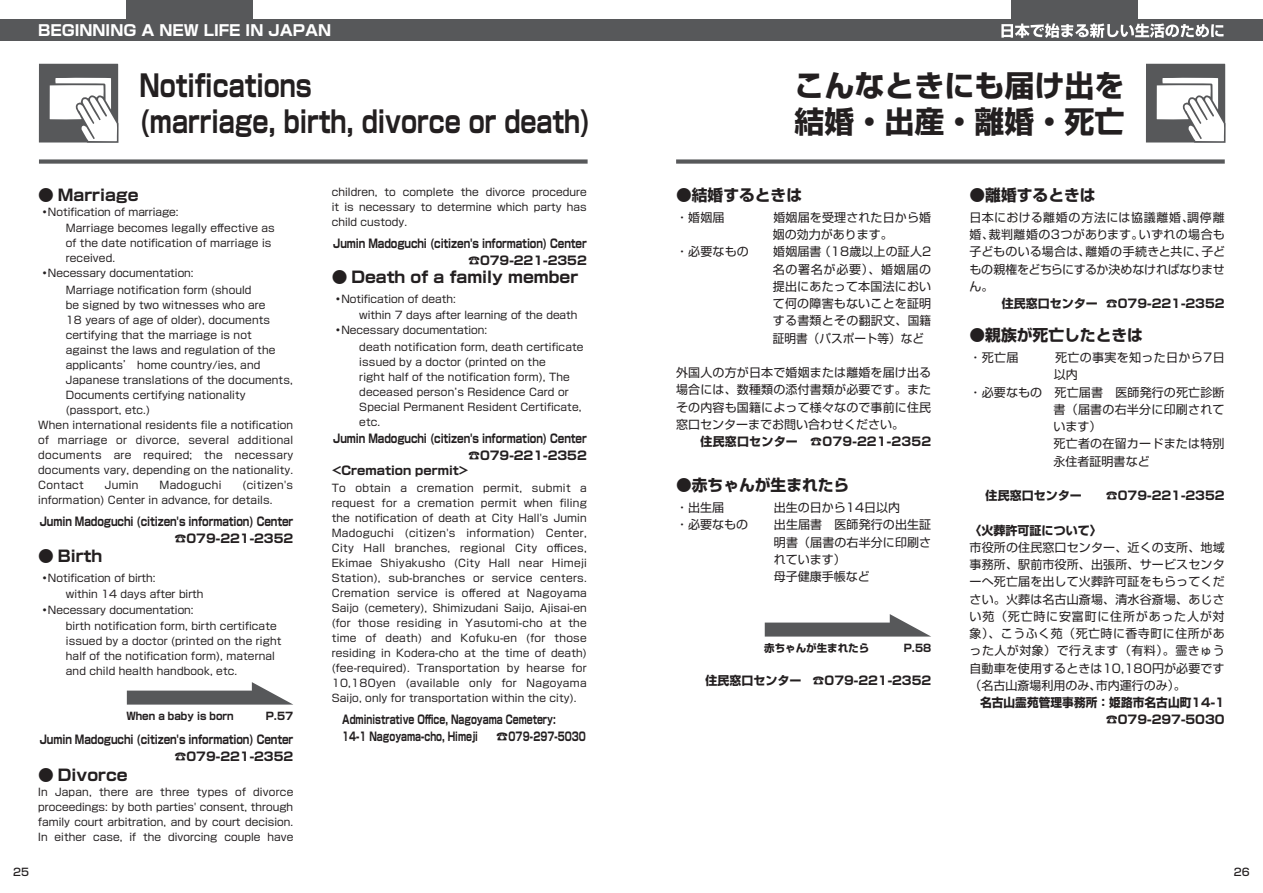
<style>
.page{position:relative;width:1263px;height:893px;background:#fff}
.page>*{position:absolute;margin:0;border:0;box-sizing:border-box;transform-origin:0 0}
.t1{font:700 30px/36px "Shin Go Pro";color:#231f20;scale:.78 1}
.t2{font:700 30px/36px "Shin Go Pro";color:#231f20}
.t3{font:700 15.75px "Shin Go Pro";color:#231f20}
.t4{font:700 15px "Shin Go Pro";color:#fff}
.t5{font:12px/17.2px "Shin Go Pro";letter-spacing:.01em;color:#231f20;text-align:justify}
.t6{font:700 12px/17.2px "Shin Go Pro";color:#231f20;text-align:right;scale:.8 1}
.t7{font:700 12px/17.2px "Shin Go Pro";color:#231f20;text-align:right}
.t8{font:700 12px/17.2px "Shin Go Pro";color:#231f20;scale:.72 1}
.t9{font:12px "Shin Go Pro";letter-spacing:.06em;color:#231f20}
.t10{font:10.5px/15px "Shin Go Pro";letter-spacing:.015em;color:#231f20}
.t11{font:700 10.5px "Shin Go Pro";color:#231f20;scale:.9 1}
.t12{font:700 10.5px "Shin Go Pro";color:#231f20}
.t13{font:700 10.5px "Shin Go Pro";color:#231f20;scale:.95 1}
.t14{font:500 10.5px "Shin Go Pro";color:#231f20}
</style>
<div class="page">
<div style="left:1011px;top:0;width:126px;height:20px;background:#57585a"></div>
<div style="left:676px;top:159px;width:549px;height:5px;background:#57585a"></div>
<svg style="left:765px;top:614px;width:166px;height:23px"></svg>
<svg style="left:1146px;top:64px;width:79px;height:79px"></svg>
<svg style="left:127px;top:682px;width:166px;height:23px"></svg>
<svg style="left:39px;top:64px;width:80px;height:79px"></svg>
<div style="left:127px;top:0;width:126px;height:20px;background:#57585a"></div>
<div style="left:0;top:19px;width:1263px;height:21px;background:#57585a"></div>
<div style="left:39px;top:159px;width:549px;height:5px;background:#57585a"></div>
<svg style="left:1001px;top:23px;width:222px;height:15px"></svg>
<h3 class="t4" style="left:38px;top:19px;width:294px">BEGINNING A NEW LIFE IN JAPAN</h3>
<h1 class="t1" style="left:140px;top:65px;width:580px">Notifications<br>(marriage, birth, divorce or death)</h1>
<h2 class="t3" style="left:38px;top:182px;width:102px">● Marriage</h2>
<p class="t10" style="left:66px;top:202px;width:211px;line-height:16.5px;text-indent:-23px">• Notification of marriage:<br>Marriage becomes legally effective as</p>
<p class="t10" style="left:66px;top:235px;width:207px">of the date notification of marriage is received.</p>
<p class="t10" style="left:66px;top:264px;width:187px;line-height:16.5px;text-indent:-23px">• Necessary documentation:<br>Marriage notification form (should</p>
<p class="t10" style="left:66px;top:296px;width:201px">be signed by two witnesses who are</p>
<p class="t10" style="left:66px;top:311px;width:206px">18 years of age of older), documents</p>
<p class="t10" style="left:66px;top:326px;width:187px">certifying that the marriage is not</p>
<p class="t10" style="left:66px;top:341px;width:211px">against the laws and regulation of the</p>
<p class="t10" style="left:66px;top:356px;width:196px">applicants’ home country/ies, and</p>
<p class="t10" style="left:66px;top:371px;width:228px">Japanese translations of the documents,</p>
<p class="t10" style="left:66px;top:386px;width:181px">Documents certifying nationality</p>
<p class="t10" style="left:66px;top:401px;width:86px">(passport, etc.)</p>
<p class="t10" style="left:38px;top:416px;width:257px">When international residents file a notification</p>
<p class="t10" style="left:38px;top:431px;width:257px">of marriage or divorce, several additional</p>
<p class="t10" style="left:38px;top:446px;width:257px">documents are required; the necessary</p>
<p class="t10" style="left:38px;top:461px;width:257px">documents vary, depending on the nationality.</p>
<p class="t10" style="left:38px;top:476px;width:47px">Contact</p>
<p class="t10" style="left:105px;top:476px;width:35px">Jumin</p>
<p class="t10" style="left:159px;top:476px;width:64px">Madoguchi</p>
<p class="t10" style="left:38px;top:476px;width:256px;text-indent:204px">(citizen's information) Center in advance, for details.</p>
<p class="t6" style="left:40px;top:511px;width:318px">Jumin Madoguchi (citizen's information) Center ☎079-221-2352</p>
<h2 class="t3" style="left:38px;top:544px;width:66px">● Birth</h2>
<p class="t10" style="left:66px;top:568px;width:139px;line-height:16.5px;text-indent:-23px">• Notification of birth:<br>within 14 days after birth</p>
<p class="t10" style="left:66px;top:600px;width:212px;line-height:16.5px;text-indent:-23px">• Necessary documentation:<br>birth notification form, birth certificate</p>
<p class="t10" style="left:66px;top:632px;width:217px">issued by a doctor (printed on the right half of the notification form), maternal and child health handbook, etc.</p>
<p class="t11" style="left:126px;top:707px;width:121px">When a baby is born</p>
<p class="t13" style="left:266px;top:707px;width:30px">P.57</p>
<p class="t6" style="left:40px;top:730px;width:318px">Jumin Madoguchi (citizen's information) Center ☎079-221-2352</p>
<h2 class="t3" style="left:38px;top:762px;width:91px">● Divorce</h2>
<p class="t10" style="left:38px;top:783px;width:257px;text-align:justify">In Japan, there are three types of divorce proceedings: by both parties' consent, through family court arbitration, and by court decision.<br>In either case, if the divorcing couple have</p>
<p class="t10" style="left:332px;top:184px;width:257px;text-align:justify">children, to complete the divorce procedure it is necessary to determine which party has child custody.</p>
<p class="t6" style="left:333px;top:234px;width:318px">Jumin Madoguchi (citizen's information) Center ☎079-221-2352</p>
<h2 class="t3" style="left:332px;top:265px;width:248px">● Death of a family member</h2>
<p class="t10" style="left:359px;top:289px;width:220px;line-height:16.5px;text-indent:-23px">• Notification of death:<br>within 7 days after learning of the death</p>
<p class="t10" style="left:359px;top:321px;width:226px;line-height:16.5px;text-indent:-23px">• Necessary documentation:<br>death notification form, death certificate</p>
<p class="t10" style="left:359px;top:353px;width:224px">issued by a doctor (printed on the<br>right half of the notification form), The deceased personʼs Residence Card or<br>Special Permanent Resident Certificate, etc.</p>
<p class="t6" style="left:333px;top:429px;width:318px">Jumin Madoguchi (citizen's information) Center ☎079-221-2352</p>
<p class="t7" style="left:332px;top:461px;width:138px">&lt;Cremation permit&gt;</p>
<p class="t10" style="left:332px;top:479px;width:257px;text-align:justify">To obtain a cremation permit, submit a request for a cremation permit when filing the notification of death at City Hall's Jumin Madoguchi (citizen's information) Center, City Hall branches, regional City offices, Ekimae Shiyakusho (City Hall near Himeji Station), sub-branches or service centers.<br>Cremation service is offered at Nagoyama Saijo (cemetery), Shimizudani Saijo, Ajisai-en (for those residing in Yasutomi-cho at the time of death) and Kofuku-en (for those residing in Kodera-cho at the time of death) (fee-required). Transportation by hearse for 10,180yen (available only for Nagoyama Saijo, only for transportation within the city).</p>
<p class="t8" style="left:342px;top:709px;width:298px">Administrative Office, Nagoyama Cemetery:<br>14-1 Nagoyama-cho, Himeji</p>
<p class="t7" style="left:496px;top:726px;width:91px">☎079-297-5030</p>
<h1 class="t2" style="left:795px;top:65px;width:331px">こんなときにも届け出を結婚・出産・離婚・死亡</h1>
<h2 class="t3" style="left:676px;top:182px;width:127px">●結婚するときは</h2>
<p class="t5" style="left:676px;top:207px;width:257px">・婚姻届　　　　婚姻届を受理された日から婚</p>
<p class="t5" style="left:773px;top:224px;width:121px">姻の効力があります。</p>
<p class="t5" style="left:676px;top:242px;width:257px">・必要なもの　　婚姻届書（18歳以上の証人2</p>
<p class="t9" style="left:773px;top:259px;width:160px">名の署名が必要）、婚姻届の</p>
<p class="t5" style="left:773px;top:276px;width:160px">提出にあたって本国法におい</p>
<p class="t5" style="left:773px;top:293px;width:160px">て何の障害もないことを証明</p>
<p class="t5" style="left:773px;top:311px;width:160px">する書類とその翻訳文、国籍</p>
<p class="t5" style="left:773px;top:328px;width:153px">証明書（パスポート等）など</p>
<p class="t5" style="left:676px;top:362px;width:257px">外国人の方が日本で婚姻または離婚を届け出る場合には、数種類の添付書類が必要です。またその内容も国籍によって様々なので事前に住民窓口センターまでお問い合わせください。</p>
<p class="t7" style="left:676px;top:432px;width:257px">　　住民窓口センター　☎079-221-2352</p>
<h2 class="t3" style="left:676px;top:473px;width:175px">●赤ちゃんが生まれたら</h2>
<p class="t5" style="left:676px;top:497px;width:49px">・出生届</p>
<p class="t5" style="left:774px;top:497px;width:128px">出生の日から14日以内</p>
<p class="t5" style="left:676px;top:515px;width:73px">・必要なもの</p>
<p class="t5" style="left:774px;top:515px;width:159px;text-align:left">出生届書　医師発行の出生証明書（届書の右半分に印刷されています）<br>母子健康手帳など</p>
<p class="t12" style="left:764px;top:639px;width:107px">赤ちゃんが生まれたら</p>
<p class="t13" style="left:904px;top:639px;width:30px">P.58</p>
<p class="t7" style="left:676px;top:670px;width:257px">　　 住民窓口センター ☎079-221-2352</p>
<h2 class="t3" style="left:969px;top:182px;width:128px">●離婚するときは</h2>
<p class="t5" style="left:969px;top:207px;width:257px">日本における離婚の方法には協議離婚、調停離婚、裁判離婚の3つがあります。いずれの場合も子どものいる場合は、離婚の手続きと共に、子どもの親権をどちらにするか決めなければなりません。</p>
<p class="t7" style="left:1002px;top:294px;width:224px">住民窓口センター ☎079-221-2352</p>
<h2 class="t3" style="left:969px;top:323px;width:175px">●親族が死亡したときは</h2>
<p class="t5" style="left:969px;top:347px;width:257px">・死亡届　　 死亡の事実を知った日から7日</p>
<p class="t5" style="left:1053px;top:382px;width:173px;text-align:left;text-indent:-84px">・必要なもの　死亡届書　医師発行の死亡診断書（届書の右半分に印刷されています）<br>死亡者の在留カードまたは特別永住者証明書など</p>
<p class="t7" style="left:974px;top:486px;width:253px">　住民窓口センター　　☎079-221-2352</p>
<p class="t7" style="left:969px;top:520px;width:134px">〈火葬許可証について〉</p>
<p class="t5" style="left:969px;top:537px;width:257px">市役所の住民窓口センター、近くの支所、地域事務所、駅前市役所、出張所、サービスセンターへ死亡届を出して火葬許可証をもらってください。火葬は名古山斎場、清水谷斎場、あじさい苑（死亡時に安富町に住所があった人が対象）、こうふく苑（死亡時に香寺町に住所があった人が対象）で行えます（有料）。霊きゅう自動車を使用するときは10,180円が必要です（名古山斎場利用のみ、市内運行のみ）。</p>
<p class="t7" style="left:980px;top:693px;width:246px">名古山霊苑管理事務所：姫路市名古山町14-1 ☎079-297-5030</p>
<p class="t14" style="left:13px;top:863px;width:17px">25</p>
<p class="t14" style="left:1234px;top:863px;width:17px">26</p>
</div>
